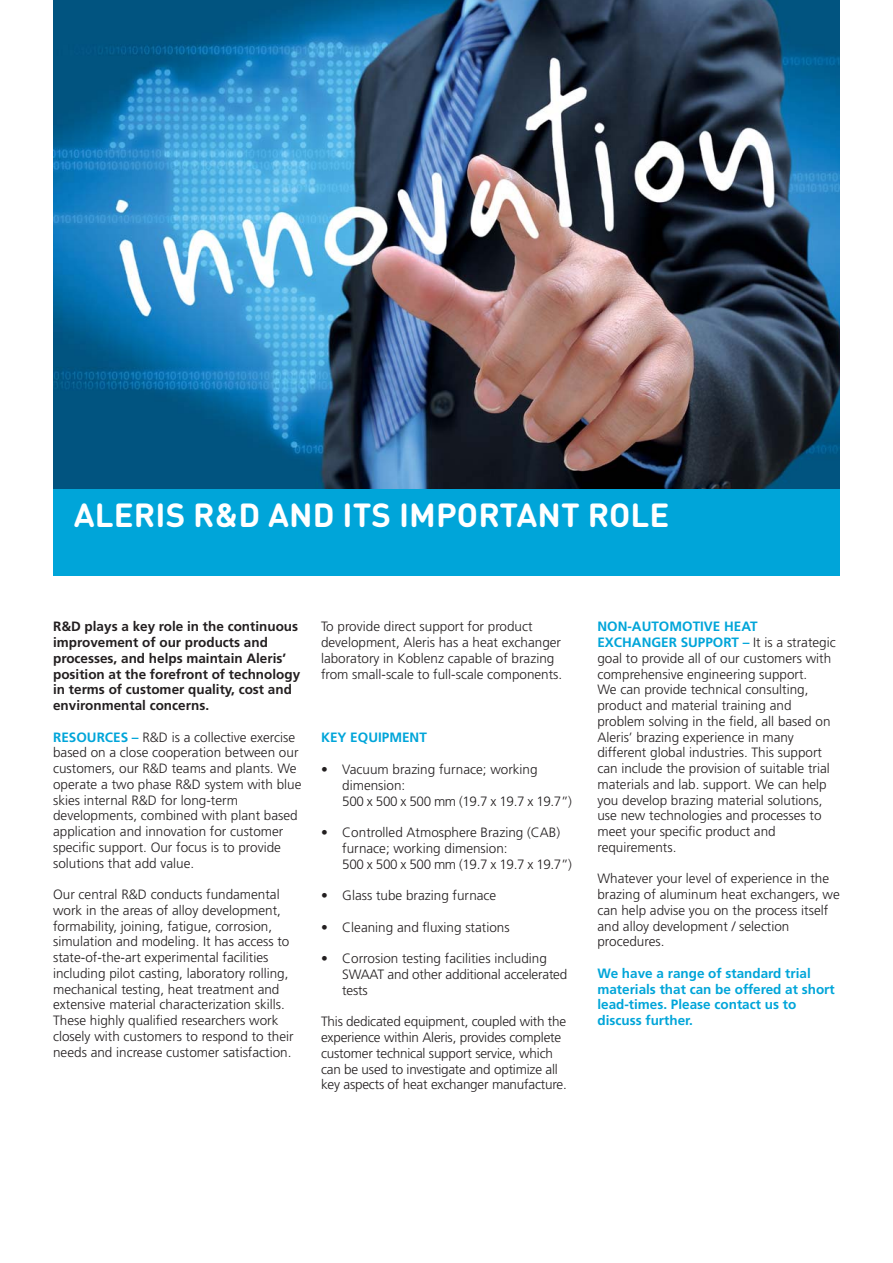
<style>
.page{position:relative;width:893px;height:1263px;background:#fff}
.page>*{position:absolute;margin:0;border:0;box-sizing:border-box;transform-origin:0 0}
.t1{font:700 33px "DIN Round Pro";letter-spacing:.005em;color:#fff}
.t2{font:300 13.5px/15.8px "Frutiger";color:#231f20}
.t3{font:700 13.5px/15.8px "Frutiger";color:#231f20}
.t4{font:700 13.5px/15.8px "Frutiger";color:#00a5d9}
.s1{font-weight:700;color:#00a5d9}
</style>
<div class="page">
<img style="left:53px;top:0;width:787px;height:489px">
<div style="left:53px;top:489px;width:787px;height:87px;background:#00a5d9"></div>
<h1 class="t1" style="left:74px;top:503px;width:597px">ALERIS R&amp;D AND ITS IMPORTANT ROLE</h1>
<p class="t3" style="left:53px;top:620px;width:249px">R&amp;D plays a key role in the continuous improvement of our products and processes, and helps maintain Aleris’ position at the forefront of technology in terms of customer quality, cost and environmental concerns.</p>
<p class="t2" style="left:53px;top:730px;width:250px"><span class="s1">RESOURCES –</span> R&amp;D is a collective exercise based on a close cooperation between our customers, our R&amp;D teams and plants. We operate a two phase R&amp;D system with blue skies internal R&amp;D for long-term developments, combined with plant based application and innovation for customer specific support. Our focus is to provide solutions that add value.</p>
<p class="t2" style="left:53px;top:888px;width:242px">Our central R&amp;D conducts fundamental work in the areas of alloy development, formability, joining, fatigue, corrosion, simulation and modeling. It has access to state-of-the-art experimental facilities including pilot casting, laboratory rolling, mechanical testing, heat treatment and extensive material characterization skills.<br>These highly qualified researchers work closely with customers to respond to their needs and increase customer satisfaction.</p>
<p class="t2" style="left:321px;top:620px;width:243px">To provide direct support for product development, Aleris has a heat exchanger laboratory in Koblenz capable of brazing from small-scale to full-scale components.</p>
<p class="t4" style="left:321px;top:730px;width:107px">KEY EQUIPMENT</p>
<p class="t2" style="left:342px;top:763px;width:231px;text-indent:-21px">• Vacuum brazing furnace; working dimension:<br>500 x 500 x 500 mm (19.7 x 19.7 x 19.7”)</p>
<p class="t2" style="left:342px;top:826px;width:231px;text-indent:-21px">• Controlled Atmosphere Brazing (CAB) furnace; working dimension:<br>500 x 500 x 500 mm (19.7 x 19.7 x 19.7”)</p>
<p class="t2" style="left:321px;top:889px;width:177px">• Glass tube brazing furnace</p>
<p class="t2" style="left:321px;top:920px;width:190px">• Cleaning and fluxing stations</p>
<p class="t2" style="left:342px;top:952px;width:227px;text-indent:-21px">• Corrosion testing facilities including<br>SWAAT and other additional accelerated tests</p>
<p class="t2" style="left:321px;top:1015px;width:247px">This dedicated equipment, coupled with the experience within Aleris, provides complete customer technical support service, which can be used to investigate and optimize all key aspects of heat exchanger manufacture.</p>
<p class="t2" style="left:597px;top:620px;width:240px"><span class="s1">NON-AUTOMOTIVE HEAT EXCHANGER SUPPORT –</span> It is a strategic goal to provide all of our customers with comprehensive engineering support.<br>We can provide technical consulting, product and material training and problem solving in the field, all based on Aleris’ brazing experience in many different global industries. This support can include the provision of suitable trial materials and lab. support. We can help you develop brazing material solutions, use new technologies and processes to meet your specific product and requirements.</p>
<p class="t2" style="left:597px;top:872px;width:244px">Whatever your level of experience in the brazing of aluminum heat exchangers, we can help advise you on the process itself and alloy development / selection procedures.</p>
<p class="t4" style="left:597px;top:966px;width:239px">We have a range of standard trial materials that can be offered at short lead-times. Please contact us to discuss further.</p>
</div>
